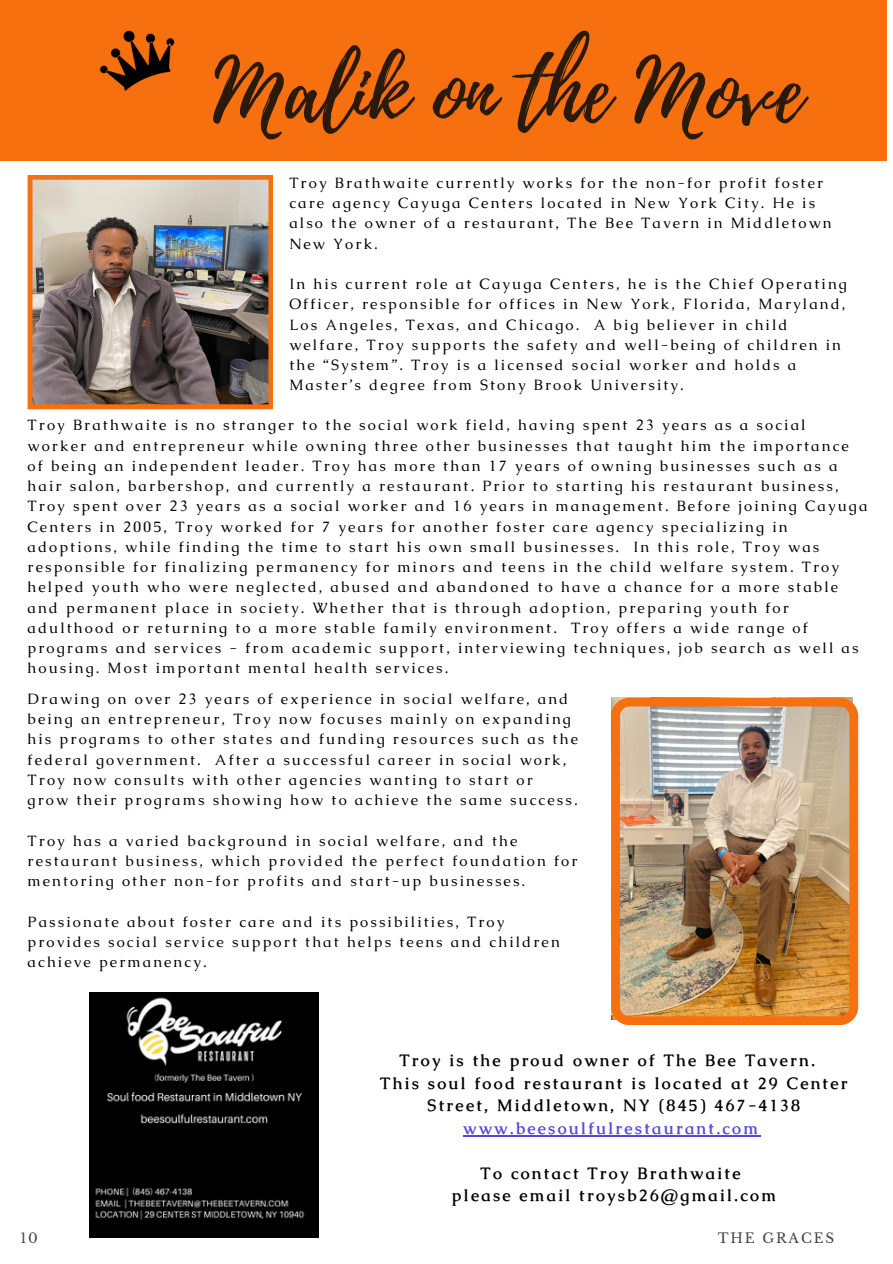
<style>
.page{position:relative;width:893px;height:1264px;background:#fff}
.page>*{position:absolute;margin:0;border:0;box-sizing:border-box;transform-origin:0 0}
.t1{font:86.1px "Playlist Script";color:#2a1a0b}
.t2{font:700 16.5px/22.5px "Caudex";letter-spacing:.14em;color:#000;text-align:center}
.t3{font:700 16.5px "Caudex";letter-spacing:.14em;color:#5448da}
.t4{font:15px/20.2px "Caudex";letter-spacing:.14em;color:#000}
.t5{font:13.5px "Libre Baskerville";letter-spacing:.14em;color:#444440}
</style>
<div class="page">
<div style="left:0;top:0;width:886px;height:161px;background:#f77010"></div>
<img style="left:99px;top:30px;width:76px;height:61px">
<img style="left:28px;top:175px;width:245px;height:234px">
<img style="left:611px;top:697px;width:247px;height:328px">
<img style="left:89px;top:992px;width:230px;height:245px">
<hr style="left:463px;top:1134px;width:297px;height:2px;background:#5448da">
<p class="t1" style="left:213px;top:31px;width:590px">Malik on the Move</p>
<p class="t4" style="left:289px;top:172px;width:543px">Troy Brathwaite currently works for the non-for profit foster care agency Cayuga Centers located in New York City. He is also the owner of a restaurant, The Bee Tavern in Middletown New York.</p>
<p class="t4" style="left:289px;top:274px;width:559px">In his current role at Cayuga Centers, he is the Chief Operating Officer, responsible for offices in New York, Florida, Maryland, Los Angeles, Texas, and Chicago. A big believer in child welfare, Troy supports the safety and well-being of children in the “System”. Troy is a licensed social worker and holds a Master’s degree from Stony Brook University.</p>
<p class="t4" style="left:28px;top:415px;width:841px">Troy Brathwaite is no stranger to the social work field, having spent 23 years as a social worker and entrepreneur while owning three other businesses that taught him the importance of being an independent leader. Troy has more than 17 years of owning businesses such as a hair salon, barbershop, and currently a restaurant. Prior to starting his restaurant business, Troy spent over 23 years as a social worker and 16 years in management. Before joining Cayuga Centers in 2005, Troy worked for 7 years for another foster care agency specializing in adoptions, while finding the time to start his own small businesses. In this role, Troy was responsible for finalizing permanency for minors and teens in the child welfare system. Troy helped youth who were neglected, abused and abandoned to have a chance for a more stable and permanent place in society. Whether that is through adoption, preparing youth for adulthood or returning to a more stable family environment. Troy offers a wide range of programs and services - from academic support, interviewing techniques, job search as well as housing. Most important mental health services.</p>
<p class="t4" style="left:28px;top:688px;width:552px">Drawing on over 23 years of experience in social welfare, and being an entrepreneur, Troy now focuses mainly on expanding his programs to other states and funding resources such as the federal government. After a successful career in social work, Troy now consults with other agencies wanting to start or<br>grow their programs showing how to achieve the same success.</p>
<p class="t4" style="left:28px;top:830px;width:551px">Troy has a varied background in social welfare, and the restaurant business, which provided the perfect foundation for mentoring other non-for profits and start-up businesses.</p>
<p class="t4" style="left:28px;top:911px;width:533px">Passionate about foster care and its possibilities, Troy provides social service support that helps teens and children achieve permanency.</p>
<p class="t2" style="left:399px;top:1049px;width:417px">Troy is the proud owner of The Bee Tavern.</p>
<p class="t2" style="left:380px;top:1071px;width:468px">This soul food restaurant is located at 29 Center<br>Street, Middletown, NY (845) 467-4138</p>
<p class="t3" style="left:463px;top:1117px;width:296px">www.beesoulfulrestaurant.com</p>
<p class="t2" style="left:480px;top:1161px;width:261px">To contact Troy Brathwaite</p>
<p class="t2" style="left:452px;top:1184px;width:325px">please email troysb26@gmail.com</p>
<p class="t5" style="left:20px;top:1229px;width:19px">10</p>
<p class="t5" style="left:717px;top:1229px;width:118px">THE GRACES</p>
</div>
